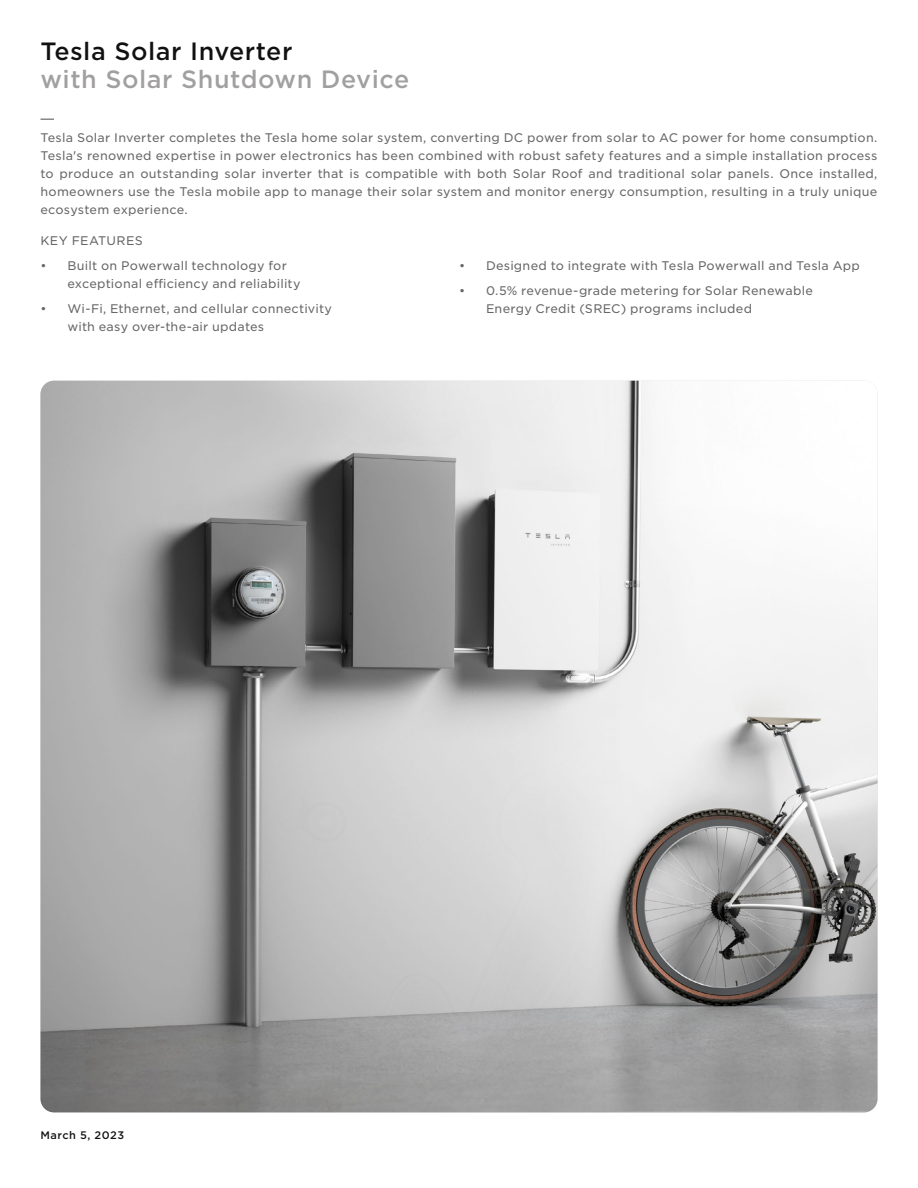
<style>
.page{position:relative;width:918px;height:1188px;background:#fff}
.page>*{position:absolute;margin:0;border:0;box-sizing:border-box;transform-origin:0 0}
.t1{font:500 24px "Gotham S Sm";letter-spacing:.02em;color:#a19fa0}
.t2{font:500 24px "Gotham S Sm";letter-spacing:.02em;color:#111}
.t3{font:12px/18px "Gotham S Sm";letter-spacing:.015em;color:#666767}
.t4{font:500 10.5px "Gotham S Sm";letter-spacing:.04em;color:#111}
</style>
<div class="page">
<img style="left:40px;top:381px;width:838px;height:731px">
<svg style="left:40px;top:118px;width:14px;height:2px"></svg>
<h1 class="t2" style="left:40px;top:35px;width:253px">Tesla Solar Inverter</h1>
<h1 class="t1" style="left:40px;top:63px;width:370px">with Solar Shutdown Device</h1>
<p class="t3" style="left:40px;top:128px;width:839px;text-align:justify">Tesla Solar Inverter completes the Tesla home solar system, converting DC power from solar to AC power for home consumption.<br>Tesla's renowned expertise in power electronics has been combined with robust safety features and a simple installation process to produce an outstanding solar inverter that is compatible with both Solar Roof and traditional solar panels. Once installed, homeowners use the Tesla mobile app to manage their solar system and monitor energy consumption, resulting in a truly unique ecosystem experience.</p>
<p class="t3" style="left:40px;top:231px;width:104px">KEY FEATURES</p>
<p class="t3" style="left:68px;top:256px;width:235px;text-indent:-27px">• Built on Powerwall technology for exceptional efficiency and reliability</p>
<p class="t3" style="left:68px;top:299px;width:266px;text-indent:-27px">• Wi-Fi, Ethernet, and cellular connectivity with easy over-the-air updates</p>
<p class="t3" style="left:459px;top:256px;width:403px">• Designed to integrate with Tesla Powerwall and Tesla App</p>
<p class="t3" style="left:486px;top:281px;width:328px;text-indent:-27px">• 0.5% revenue-grade metering for Solar Renewable<br>Energy Credit (SREC) programs included</p>
<p class="t4" style="left:40px;top:1128px;width:85px">March 5, 2023</p>
</div>
